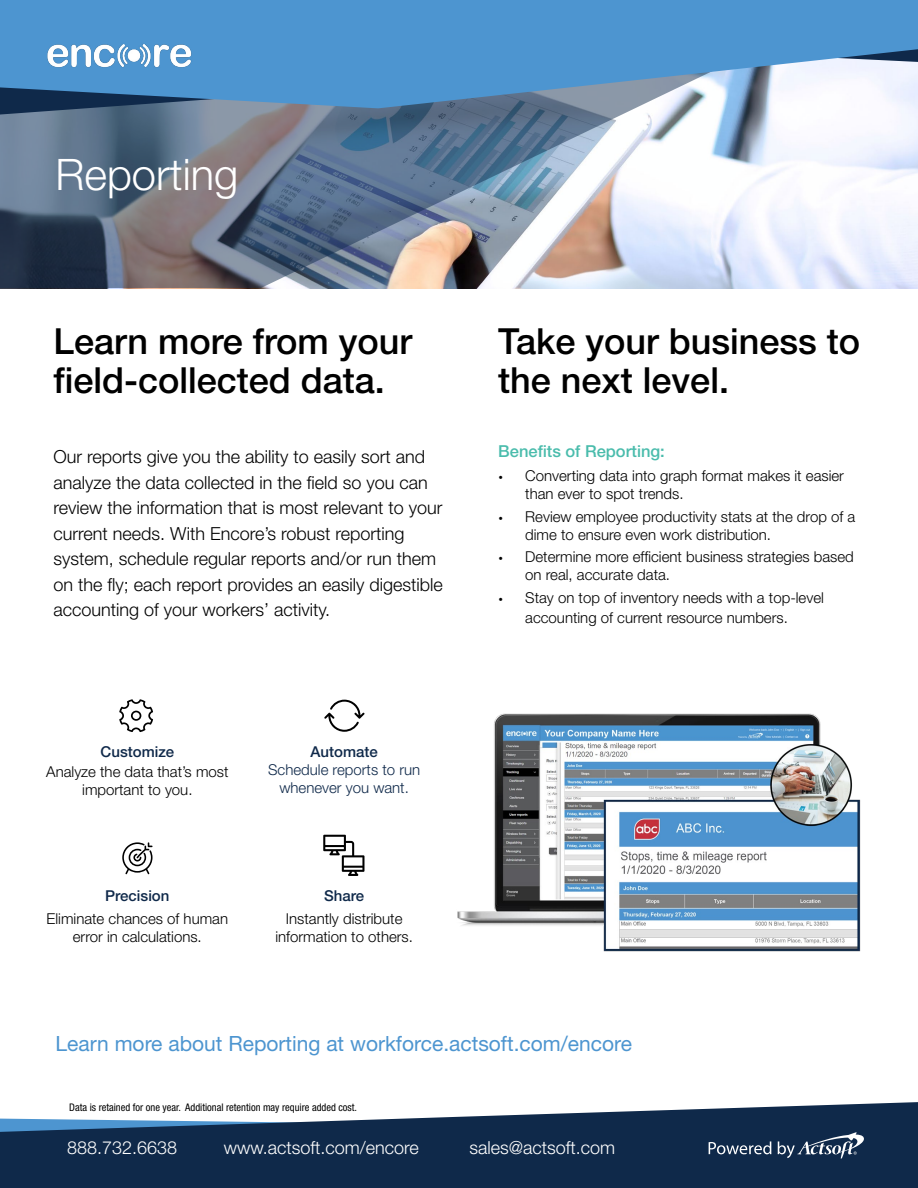
<style>
.page{position:relative;width:918px;height:1188px;background:#fff}
.page>*{position:absolute;margin:0;border:0;box-sizing:border-box;transform-origin:0 0}
.t1{font:300 43.5px "Helvetica Neue";color:#fff}
.t2{font:500 36px/39px "Helvetica Neue";color:#000}
.t3{font:21px "Helvetica Neue";color:#4d95d0}
.t4{font:300 18px/25.5px "Helvetica Neue";color:#000}
.t5{font:300 18px "Helvetica Neue";color:#fff}
.t6{font:500 16.5px "Helvetica Neue";color:#4abcac}
.t7{font:300 15px/18px "Helvetica Neue";color:#000}
.t8{font:300 15px/18px "Helvetica Neue";color:#0f294a;text-align:center}
.t9{font:500 15px "Helvetica Neue";color:#0f294a}
.t10{font:condensed 10.5px "Helvetica Neue";color:#000}
.s1{font-family:"Omnes ATT";font-weight:400}
</style>
<div class="page">
<img style="left:457px;top:713px;width:404px;height:239px">
<img style="left:722px;top:115px;width:196px;height:173px">
<img style="left:0;top:115px;width:722px;height:173px">
<svg style="left:0;top:1102px;width:918px;height:86px;fill:#0f294a"></svg>
<svg style="left:0;top:108px;width:918px;height:7px"></svg>
<svg style="left:0;top:0;width:918px;height:108px;background:#5d99cb"></svg>
<img style="left:45px;top:39px;width:148px;height:31px">
<svg style="left:122px;top:842px;width:31px;height:32px"></svg>
<svg style="left:323px;top:835px;width:41px;height:41px"></svg>
<svg style="left:119px;top:699px;width:34px;height:33px"></svg>
<svg style="left:324px;top:700px;width:40px;height:32px"></svg>
<svg style="left:709px;top:1141px;width:62px;height:13px"></svg>
<svg style="left:778px;top:1132px;width:86px;height:27px;background:#41556f"></svg>
<h1 class="t1" style="left:55px;top:148px;width:184px">Reporting</h1>
<h2 class="t2" style="left:53px;top:321px;width:360px">Learn more from your field-collected data.</h2>
<p class="t4" style="left:53px;top:444px;width:391px">Our reports give you the ability to easily sort and analyze the data collected in the field so you can review the information that is most relevant to your current needs. With Encore’s robust reporting system, schedule regular reports and/or run them on the fly; each report provides an easily digestible accounting of your workers’ activity.</p>
<p class="t9" style="left:101px;top:743px;width:75px">Customize</p>
<p class="t7" style="left:46px;top:762px;width:184px;text-align:center">Analyze the data that’s most important to you.</p>
<p class="t9" style="left:105px;top:887px;width:66px">Precision</p>
<p class="t7" style="left:47px;top:909px;width:183px;text-align:center">Eliminate chances of human error in calculations.</p>
<p class="t9" style="left:311px;top:743px;width:69px">Automate</p>
<p class="t8" style="left:268px;top:760px;width:153px">Schedule reports to run whenever you want.</p>
<p class="t9" style="left:324px;top:887px;width:42px">Share</p>
<p class="t7" style="left:275px;top:909px;width:139px;text-align:center">Instantly distribute information to others.</p>
<h2 class="t2" style="left:498px;top:321px;width:363px">Take your business to the next level.</h2>
<p class="t6" style="left:498px;top:442px;width:168px">Benefits of Reporting:</p>
<p class="t7" style="left:525px;top:467px;width:320px;text-indent:-27px"><span class="s1">•</span> Converting data into graph format makes it easier than ever to spot trends.</p>
<p class="t7" style="left:525px;top:507px;width:332px;text-indent:-27px"><span class="s1">•</span> Review employee productivity stats at the drop of a dime to ensure even work distribution.</p>
<p class="t7" style="left:525px;top:548px;width:330px;text-indent:-27px"><span class="s1">•</span> Determine more efficient business strategies based on real, accurate data.</p>
<p class="t7" style="left:525px;top:587px;width:300px;line-height:19.8px;text-indent:-27px"><span class="s1">•</span> Stay on top of inventory needs with a top-level accounting of current resource numbers.</p>
<h3 class="t3" style="left:56px;top:1031px;width:578px">Learn more about Reporting at workforce.actsoft.com/encore</h3>
<p class="t10" style="left:69px;top:1101px;width:289px">Data is retained for one year. Additional retention may require added cost.</p>
<p class="t5" style="left:67px;top:1137px;width:112px">888.732.6638</p>
<p class="t5" style="left:224px;top:1137px;width:197px">www.actsoft.com/encore</p>
<p class="t5" style="left:470px;top:1137px;width:147px">sales@actsoft.com</p>
</div>
